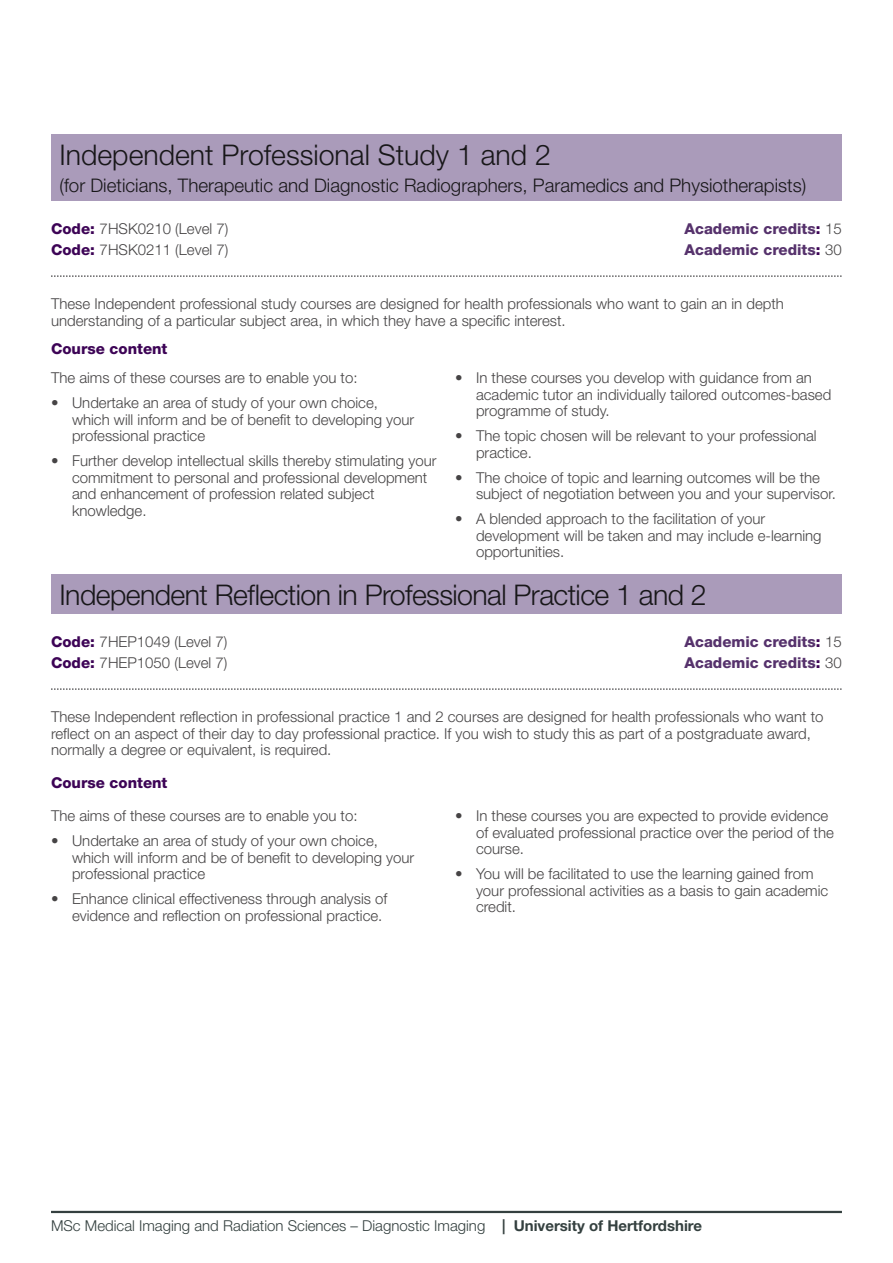
<style>
.page{position:relative;width:893px;height:1263px;background:#fff}
.page>*{position:absolute;margin:0;border:0;box-sizing:border-box;transform-origin:0 0}
.t1{font:300 28.5px "Helvetica Neue";letter-spacing:-.02em;color:#181719}
.t2{font:300 28.5px "Helvetica Neue";color:#181719}
.t3{font:300 18.75px "Helvetica Neue";color:#181719}
.t4{font:300 15px/16.5px "Helvetica Neue";color:#464445}
.t5{font:300 15px "Helvetica Neue";color:#34403f}
.t6{font:800 15px "Helvetica Neue";color:#56326c}
.t7{font:800 15px "Helvetica Neue";color:#3d0456}
.s1{font-weight:800;color:#3d0456}
.s2{color:#3d0456}
.s3{font-weight:300;color:#464445}
.s4{font-weight:700}
</style>
<div class="page">
<div style="left:51px;top:134px;width:791px;height:67px;background:#aa9bba"></div>
<svg style="left:51px;top:276px;width:791px;height:1px"></svg>
<div style="left:51px;top:574px;width:791px;height:40px;background:#aa9bba"></div>
<svg style="left:51px;top:689px;width:791px;height:1px"></svg>
<hr style="left:51px;top:1211px;width:791px;height:2px;background:#34403f">
<h1 class="t2" style="left:60px;top:138px;width:493px">Independent Professional Study 1 and 2</h1>
<p class="t3" style="left:60px;top:174px;width:748px">(for Dieticians, Therapeutic and Diagnostic Radiographers, Paramedics and Physiotherapists)</p>
<p class="t4" style="left:51px;top:220px;width:179px"><span class="s1">Code:</span> 7HSK0210 (Level 7)</p>
<p class="t6" style="left:685px;top:220px;width:159px">Academic credits<span class="s2">:</span> <span class="s3">15</span></p>
<p class="t4" style="left:51px;top:241px;width:179px"><span class="s1">Code:</span> 7HSK0211 (Level 7)</p>
<p class="t6" style="left:685px;top:240px;width:159px">Academic credits<span class="s2">:</span> <span class="s3">30</span></p>
<p class="t4" style="left:51px;top:295px;width:734px">These Independent professional study courses are designed for health professionals who want to gain an in depth understanding of a particular subject area, in which they have a specific interest.</p>
<p class="t7" style="left:51px;top:340px;width:118px">Course content</p>
<p class="t4" style="left:51px;top:369px;width:308px">The aims of these courses are to enable you to:</p>
<p class="t4" style="left:72px;top:394px;width:344px;text-indent:-21px">• Undertake an area of study of your own choice, which will inform and be of benefit to developing your professional practice</p>
<p class="t4" style="left:72px;top:452px;width:366px;text-indent:-21px">• Further develop intellectual skills thereby stimulating your commitment to personal and professional development and enhancement of profession related subject knowledge.</p>
<p class="t4" style="left:476px;top:369px;width:357px;text-indent:-21px">• In these courses you develop with guidance from an academic tutor an individually tailored outcomes-based programme of study.</p>
<p class="t4" style="left:476px;top:427px;width:342px;text-indent:-21px">• The topic chosen will be relevant to your professional practice.</p>
<p class="t4" style="left:476px;top:469px;width:361px;text-indent:-21px">• The choice of topic and learning outcomes will be the subject of negotiation between you and your supervisor.</p>
<p class="t4" style="left:476px;top:510px;width:347px;text-indent:-21px">• A blended approach to the facilitation of your development will be taken and may include e-learning opportunities.</p>
<h1 class="t1" style="left:60px;top:578px;width:649px">Independent Reflection in Professional Practice 1 and 2</h1>
<p class="t4" style="left:51px;top:633px;width:178px"><span class="s1">Code:</span> 7HEP1049 (Level 7)</p>
<p class="t6" style="left:685px;top:633px;width:159px">Academic credits<span class="s2">:</span> <span class="s3">15</span></p>
<p class="t4" style="left:51px;top:654px;width:178px"><span class="s1">Code:</span> 7HEP1050 (Level 7)</p>
<p class="t6" style="left:685px;top:653px;width:159px">Academic credits<span class="s2">:</span> <span class="s3">30</span></p>
<p class="t4" style="left:51px;top:708px;width:774px">These Independent reflection in professional practice 1 and 2 courses are designed for health professionals who want to reflect on an aspect of their day to day professional practice. If you wish to study this as part of a postgraduate award, normally a degree or equivalent, is required.</p>
<p class="t7" style="left:51px;top:774px;width:118px">Course content</p>
<p class="t4" style="left:51px;top:807px;width:308px">The aims of these courses are to enable you to:</p>
<p class="t4" style="left:72px;top:832px;width:344px;text-indent:-21px">• Undertake an area of study of your own choice, which will inform and be of benefit to developing your professional practice</p>
<p class="t4" style="left:72px;top:890px;width:317px;text-indent:-21px">• Enhance clinical effectiveness through analysis of evidence and reflection on professional practice.</p>
<p class="t4" style="left:476px;top:807px;width:359px;text-indent:-21px">• In these courses you are expected to provide evidence of evaluated professional practice over the period of the course.</p>
<p class="t4" style="left:476px;top:865px;width:354px;text-indent:-21px">• You will be facilitated to use the learning gained from your professional activities as a basis to gain academic credit.</p>
<p class="t5" style="left:51px;top:1216px;width:652px">MSc Medical Imaging and Radiation Sciences – Diagnostic Imaging <span class="s4">| University of Hertfordshire</span></p>
</div>
